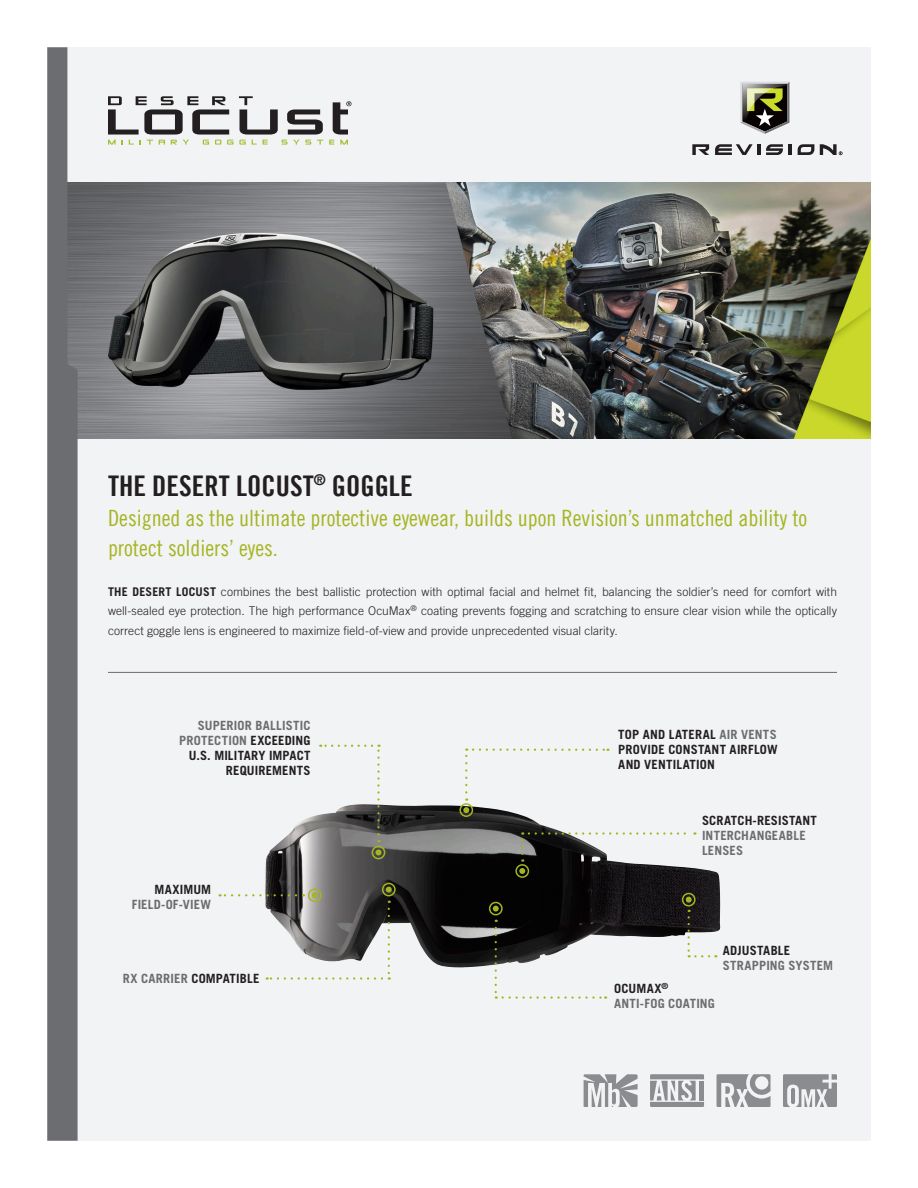
<style>
.page{position:relative;width:918px;height:1188px;background:#fff}
.page>*{position:absolute;margin:0;border:0;box-sizing:border-box;transform-origin:0 0}
.Header_-_19pts{font:28.5px "Trade Gothic LT Bold Cond Twenty";color:#231f20}
.Sub_header_15_20_pts{font:22.5px/30px "Trade Gothic LT Cond Eighteen";color:#a5b522}
.Body_8_13pts{font:700 12.75px/15px "Trade Gothic";letter-spacing:.015em;color:#231f20;text-align:justify}
.Body_8_13pts-2{font:700 12.75px/15px "Trade Gothic";letter-spacing:.015em;color:#6c6d70}
.Body_8_13pts-3{font:300 12px/19.5px "Trade Gothic";letter-spacing:.005em;color:#231f20;text-align:justify}
.s1{font-weight:700}
.s2{color:#6c6d70}
.s3{color:#231f20}
</style>
<div class="page">
<div style="left:47px;top:47px;width:824px;height:1094px;background:#f2f3f4"></div>
<svg style="left:692px;top:144px;width:17px;height:11px"></svg>
<svg style="left:789px;top:144px;width:3px;height:11px"></svg>
<svg style="left:798px;top:144px;width:16px;height:11px"></svg>
<svg style="left:715px;top:144px;width:45px;height:11px"></svg>
<svg style="left:766px;top:144px;width:17px;height:11px"></svg>
<svg style="left:820px;top:144px;width:22px;height:11px"></svg>
<svg style="left:740px;top:82px;width:49px;height:52px;background:#7b7b62"></svg>
<svg style="left:717px;top:1074px;width:54px;height:33px"></svg>
<svg style="left:584px;top:1074px;width:54px;height:33px"></svg>
<svg style="left:650px;top:1074px;width:54px;height:33px"></svg>
<svg style="left:783px;top:1074px;width:54px;height:33px"></svg>
<img style="left:78px;top:182px;width:793px;height:257px">
<svg style="left:47px;top:47px;width:31px;height:1094px;background:#737477"></svg>
<svg style="left:108px;top:96px;width:125px;height:49px"></svg>
<svg style="left:239px;top:96px;width:84px;height:49px"></svg>
<svg style="left:329px;top:101px;width:23px;height:44px"></svg>
<img style="left:265px;top:804px;width:455px;height:164px">
<svg style="left:465px;top:748px;width:2px;height:44px"></svg>
<svg style="left:473px;top:749px;width:136px;height:2px"></svg>
<svg style="left:388px;top:909px;width:2px;height:71px"></svg>
<svg style="left:267px;top:977px;width:115px;height:3px"></svg>
<svg style="left:688px;top:910px;width:28px;height:47px"></svg>
<svg style="left:463px;top:807px;width:6px;height:6px"></svg>
<div style="left:459px;top:803px;width:14px;height:14px;border:2px solid #a5b522;border-radius:50%"></div>
<svg style="left:495px;top:928px;width:2px;height:71px"></svg>
<svg style="left:503px;top:996px;width:103px;height:3px"></svg>
<svg style="left:493px;top:906px;width:6px;height:6px"></svg>
<div style="left:489px;top:902px;width:14px;height:13px;border:2px solid #a5b522;border-radius:50%"></div>
<svg style="left:686px;top:897px;width:6px;height:6px"></svg>
<div style="left:682px;top:893px;width:14px;height:14px;border:2px solid #a5b522;border-radius:50%"></div>
<svg style="left:320px;top:745px;width:60px;height:89px"></svg>
<svg style="left:376px;top:850px;width:5px;height:5px"></svg>
<div style="left:372px;top:846px;width:13px;height:13px;border:2px solid #a5b522;border-radius:50%"></div>
<svg style="left:386px;top:887px;width:6px;height:6px"></svg>
<div style="left:382px;top:883px;width:14px;height:13px;border:2px solid #a5b522;border-radius:50%"></div>
<svg style="left:521px;top:832px;width:2px;height:30px"></svg>
<svg style="left:529px;top:832px;width:166px;height:3px"></svg>
<svg style="left:519px;top:868px;width:6px;height:6px"></svg>
<div style="left:515px;top:864px;width:14px;height:14px;border:2px solid #a5b522;border-radius:50%"></div>
<svg style="left:220px;top:894px;width:76px;height:2px"></svg>
<svg style="left:312px;top:892px;width:6px;height:6px"></svg>
<div style="left:308px;top:888px;width:14px;height:14px;border:2px solid #a5b522;border-radius:50%"></div>
<hr style="left:108px;top:672px;width:729px;height:1px;background:#6c6d70">
<p class="Header_-_19pts" style="left:108px;top:468px;width:306px">THE DESERT LOCUST<sup>®</sup> GOGGLE</p>
<p class="Sub_header_15_20_pts" style="left:108px;top:503px;width:701px">Designed as the ultimate protective eyewear, builds upon Revision’s unmatched ability to protect soldiers’ eyes.</p>
<p class="Body_8_13pts-3" style="left:108px;top:581px;width:731px"><span class="s1">THE DESERT LOCUST</span> combines the best ballistic protection with optimal facial and helmet fit, balancing the soldier’s need for comfort with well-sealed eye protection. The high performance OcuMax<sup>®</sup> coating prevents fogging and scratching to ensure clear vision while the optically correct goggle lens is engineered to maximize field-of-view and provide unprecedented visual clarity.</p>
<p class="Body_8_13pts" style="left:179px;top:717px;width:133px;text-align:right"><span class="s2">SUPERIOR BALLISTIC<br>PROTECTION</span> EXCEEDING<br>U.S. MILITARY IMPACT<br>REQUIREMENTS</p>
<p class="Body_8_13pts-2" style="left:132px;top:882px;width:81px;text-align:right"><span class="s3">MAXIMUM<br></span>FIELD-OF-VIEW</p>
<p class="Body_8_13pts" style="left:123px;top:970px;width:138px"><span class="s2">RX CARRIER</span> COMPATIBLE</p>
<p class="Body_8_13pts" style="left:618px;top:726px;width:161px">TOP AND LATERAL <span class="s2">AIR VENTS </span>PROVIDE CONSTANT AIRFLOW AND VENTILATION</p>
<p class="Body_8_13pts-2" style="left:702px;top:813px;width:116px"><span class="s3">SCRATCH-RESISTANT<br></span>INTERCHANGEABLE<br>LENSES</p>
<p class="Body_8_13pts-2" style="left:614px;top:981px;width:102px"><span class="s3">OCUMAX</span><sup>®<br></sup>ANTI-FOG COATING</p>
<p class="Body_8_13pts-2" style="left:723px;top:943px;width:112px"><span class="s3">ADJUSTABLE<br></span>STRAPPING SYSTEM</p>
</div>
